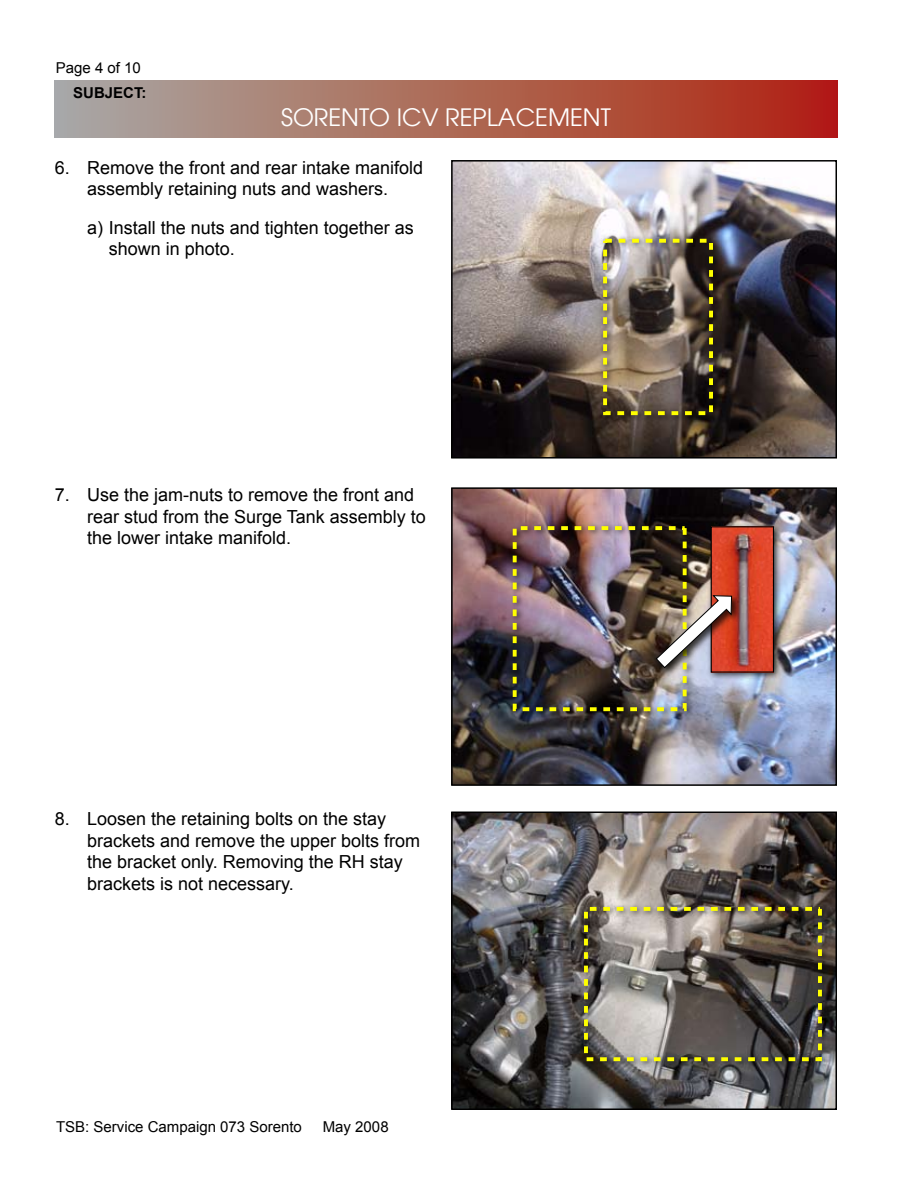
<style>
.page{position:relative;width:918px;height:1188px;background:#fff}
.page>*{position:absolute;margin:0;border:0;box-sizing:border-box;transform-origin:0 0}
.t1{font:24px "Avant Garde";color:#fff}
.t2{font:18px/21.6px "Arial";color:#000}
.t3{font:15px "Arial";color:#000}
.t4{font:700 15px "Arial";color:#000}
</style>
<div class="page">
<div style="left:55px;top:80px;width:783px;height:58px;background:linear-gradient(to right,#a9aca4,#b1240e)"></div>
<img style="left:454px;top:490px;width:380px;height:293px">
<img style="left:705px;top:520px;width:79px;height:163px">
<img style="left:713px;top:528px;width:59px;height:143px">
<img style="left:506px;top:520px;width:191px;height:202px">
<div style="left:513px;top:526px;width:174px;height:185px;border:4px dashed #ff0"></div>
<div style="left:711px;top:526px;width:63px;height:147px;border:1px solid #000"></div>
<img style="left:651px;top:591px;width:93px;height:89px">
<img style="left:656px;top:595px;width:76px;height:73px">
<div style="left:451px;top:487px;width:386px;height:299px;border:2px solid #000"></div>
<img style="left:454px;top:815px;width:380px;height:292px">
<img style="left:577px;top:900px;width:256px;height:172px">
<div style="left:584px;top:907px;width:238px;height:154px;border:4px dashed #ff0"></div>
<div style="left:451px;top:812px;width:386px;height:298px;border:2px solid #000"></div>
<img style="left:454px;top:163px;width:380px;height:293px">
<img style="left:597px;top:232px;width:127px;height:194px">
<div style="left:603px;top:239px;width:110px;height:176px;border:4px dashed #ff0"></div>
<div style="left:451px;top:160px;width:386px;height:299px;border:2px solid #000"></div>
<p class="t3" style="left:56px;top:58px;width:87px">Page 4 of 10</p>
<p class="t4" style="left:73px;top:83px;width:11px">SUBJECT</p>
<p class="t4" style="left:142px;top:83px;width:6px">:</p>
<h1 class="t1" style="left:281px;top:103px;width:130px">SORENTO ICV</h1>
<h1 class="t1" style="left:445px;top:103px;width:167px">REPLACEMENT</h1>
<p class="t2" style="left:55px;top:157px;width:370px;text-align:center">6. Remove the front and rear intake manifold assembly retaining nuts and washers.</p>
<p class="t2" style="left:109px;top:217px;width:307px;text-indent:-22px">a) Install the nuts and tighten together as shown in photo.</p>
<p class="t2" style="left:87px;top:484px;width:340px;text-indent:-32px">7. Use the jam-nuts to remove the front and rear stud from the Surge Tank assembly to the lower intake manifold.</p>
<p class="t2" style="left:87px;top:808px;width:335px;text-indent:-32px">8. Loosen the retaining bolts on the stay brackets and remove the upper bolts from the bracket only. Removing the RH stay brackets is not necessary.</p>
<p class="t3" style="left:56px;top:1117px;width:247px">TSB: Service Campaign 073 Sorento</p>
<p class="t3" style="left:323px;top:1117px;width:67px">May 2008</p>
</div>
